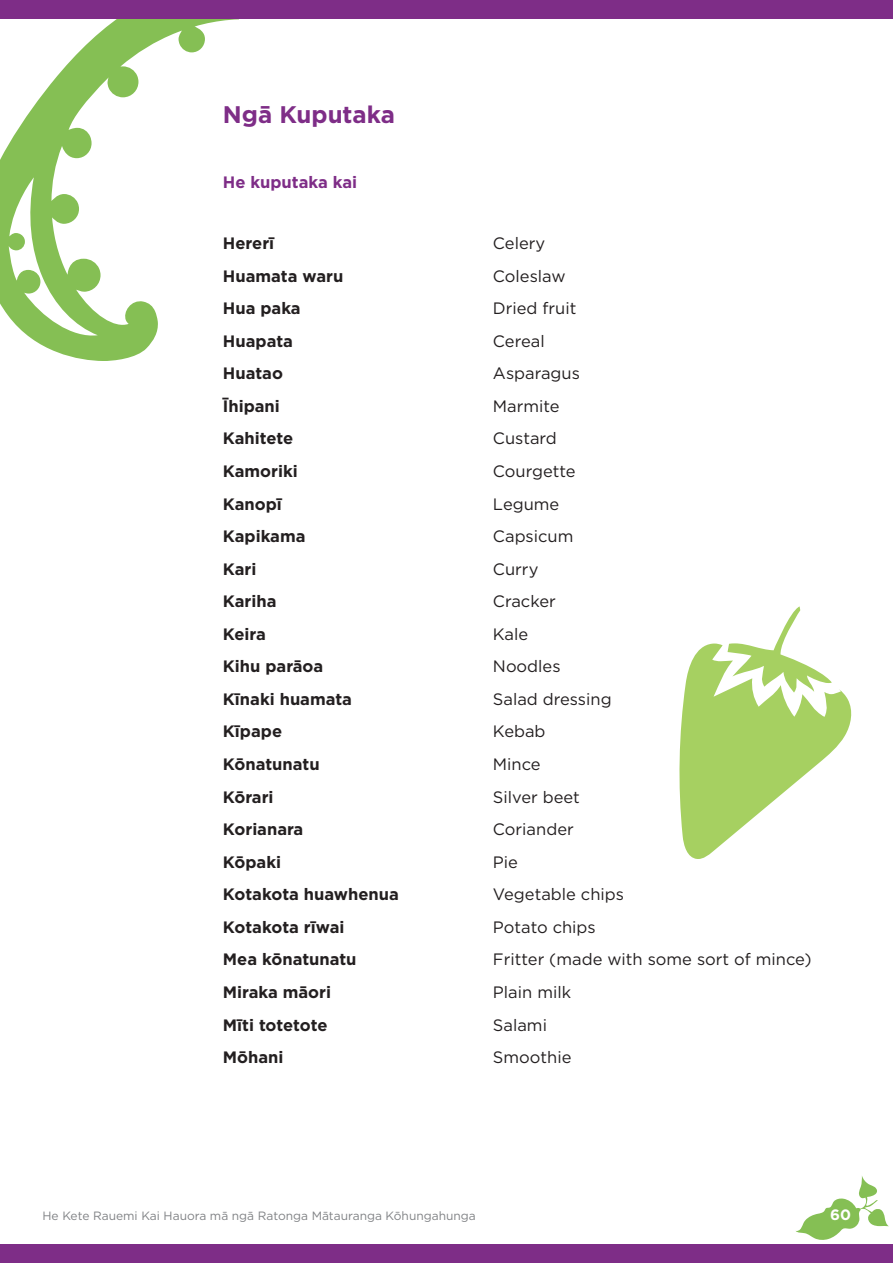
<style>
.page{position:relative;width:893px;height:1263px;background:#fff}
.page>*{position:absolute;margin:0;border:0;box-sizing:border-box;transform-origin:0 0}
.HE_heading{font:700 24px "Gotham";color:#7e2d87}
.t1{font:16.5px "Gotham";color:#231f20}
.t2{font:700 16.5px "Gotham";color:#231f20}
.Glossary{font:700 16.5px "Gotham";color:#7e2d87}
.t3{font:700 15px "Gotham";color:#fff}
.t4{font:12px "Gotham";color:#808285}
</style>
<div class="page">
<svg style="left:796px;top:1176px;width:93px;height:64px"></svg>
<svg style="left:0;top:18px;width:238px;height:343px"></svg>
<div style="left:0;top:1245px;width:893px;height:18px;background:#7e2d87"></div>
<div style="left:0;top:0;width:893px;height:18px;background:#7e2d87"></div>
<svg style="left:679px;top:606px;width:173px;height:253px"></svg>
<p class="HE_heading" style="left:223px;top:98px;width:174px">Ngā Kuputaka</p>
<p class="Glossary" style="left:223px;top:171px;width:136px">He kuputaka kai</p>
<p class="t2" style="left:223px;top:232px;width:53px">Hererī</p>
<p class="t1" style="left:493px;top:233px;width:54px">Celery</p>
<p class="t2" style="left:223px;top:265px;width:122px">Huamata waru</p>
<p class="t1" style="left:493px;top:265px;width:74px">Coleslaw</p>
<p class="t2" style="left:223px;top:297px;width:79px">Hua paka</p>
<p class="t1" style="left:493px;top:298px;width:85px">Dried fruit</p>
<p class="t2" style="left:223px;top:330px;width:72px">Huapata</p>
<p class="t1" style="left:493px;top:330px;width:53px">Cereal</p>
<p class="t2" style="left:223px;top:362px;width:62px">Huatao</p>
<p class="t1" style="left:493px;top:363px;width:88px">Asparagus</p>
<p class="t2" style="left:223px;top:395px;width:58px">Īhipani</p>
<p class="t1" style="left:493px;top:395px;width:68px">Marmite</p>
<p class="t2" style="left:223px;top:428px;width:72px">Kahitete</p>
<p class="t1" style="left:493px;top:428px;width:65px">Custard</p>
<p class="t2" style="left:223px;top:460px;width:76px">Kamoriki</p>
<p class="t1" style="left:493px;top:461px;width:84px">Courgette</p>
<p class="t2" style="left:223px;top:493px;width:61px">Kanopī</p>
<p class="t1" style="left:493px;top:493px;width:68px">Legume</p>
<p class="t2" style="left:223px;top:525px;width:84px">Kapikama</p>
<p class="t1" style="left:493px;top:526px;width:82px">Capsicum</p>
<p class="t2" style="left:223px;top:558px;width:35px">Kari</p>
<p class="t1" style="left:493px;top:558px;width:47px">Curry</p>
<p class="t2" style="left:223px;top:590px;width:55px">Kariha</p>
<p class="t1" style="left:493px;top:591px;width:64px">Cracker</p>
<p class="t2" style="left:223px;top:623px;width:44px">Keira</p>
<p class="t1" style="left:493px;top:623px;width:37px">Kale</p>
<p class="t2" style="left:223px;top:655px;width:102px">Kihu parāoa</p>
<p class="t1" style="left:493px;top:656px;width:69px">Noodles</p>
<p class="t2" style="left:223px;top:688px;width:131px">Kīnaki huamata</p>
<p class="t1" style="left:493px;top:688px;width:120px">Salad dressing</p>
<p class="t2" style="left:223px;top:721px;width:61px">Kīpape</p>
<p class="t1" style="left:493px;top:721px;width:54px">Kebab</p>
<p class="t2" style="left:223px;top:753px;width:98px">Kōnatunatu</p>
<p class="t1" style="left:493px;top:754px;width:49px">Mince</p>
<p class="t2" style="left:223px;top:786px;width:52px">Kōrari</p>
<p class="t1" style="left:493px;top:786px;width:88px">Silver beet</p>
<p class="t2" style="left:223px;top:818px;width:82px">Korianara</p>
<p class="t1" style="left:493px;top:819px;width:82px">Coriander</p>
<p class="t2" style="left:223px;top:851px;width:60px">Kōpaki</p>
<p class="t1" style="left:493px;top:851px;width:27px">Pie</p>
<p class="t2" style="left:223px;top:883px;width:177px">Kotakota huawhenua</p>
<p class="t1" style="left:493px;top:884px;width:133px">Vegetable chips</p>
<p class="t2" style="left:223px;top:916px;width:123px">Kotakota rīwai</p>
<p class="t1" style="left:493px;top:916px;width:104px">Potato chips</p>
<p class="t2" style="left:223px;top:949px;width:135px">Mea kōnatunatu</p>
<p class="t1" style="left:493px;top:949px;width:320px">Fritter (made with some sort of mince)</p>
<p class="t2" style="left:223px;top:981px;width:110px">Miraka māori</p>
<p class="t1" style="left:493px;top:981px;width:80px">Plain milk</p>
<p class="t2" style="left:223px;top:1014px;width:106px">Mīti totetote</p>
<p class="t1" style="left:493px;top:1014px;width:56px">Salami</p>
<p class="t2" style="left:223px;top:1046px;width:62px">Mōhani</p>
<p class="t1" style="left:493px;top:1047px;width:80px">Smoothie</p>
<p class="t4" style="left:43px;top:1207px;width:435px">He Kete Rauemi Kai Hauora mā ngā Ratonga Mātauranga Kōhungahunga</p>
<p class="t3" style="left:830px;top:1205px;width:22px">60</p>
</div>
